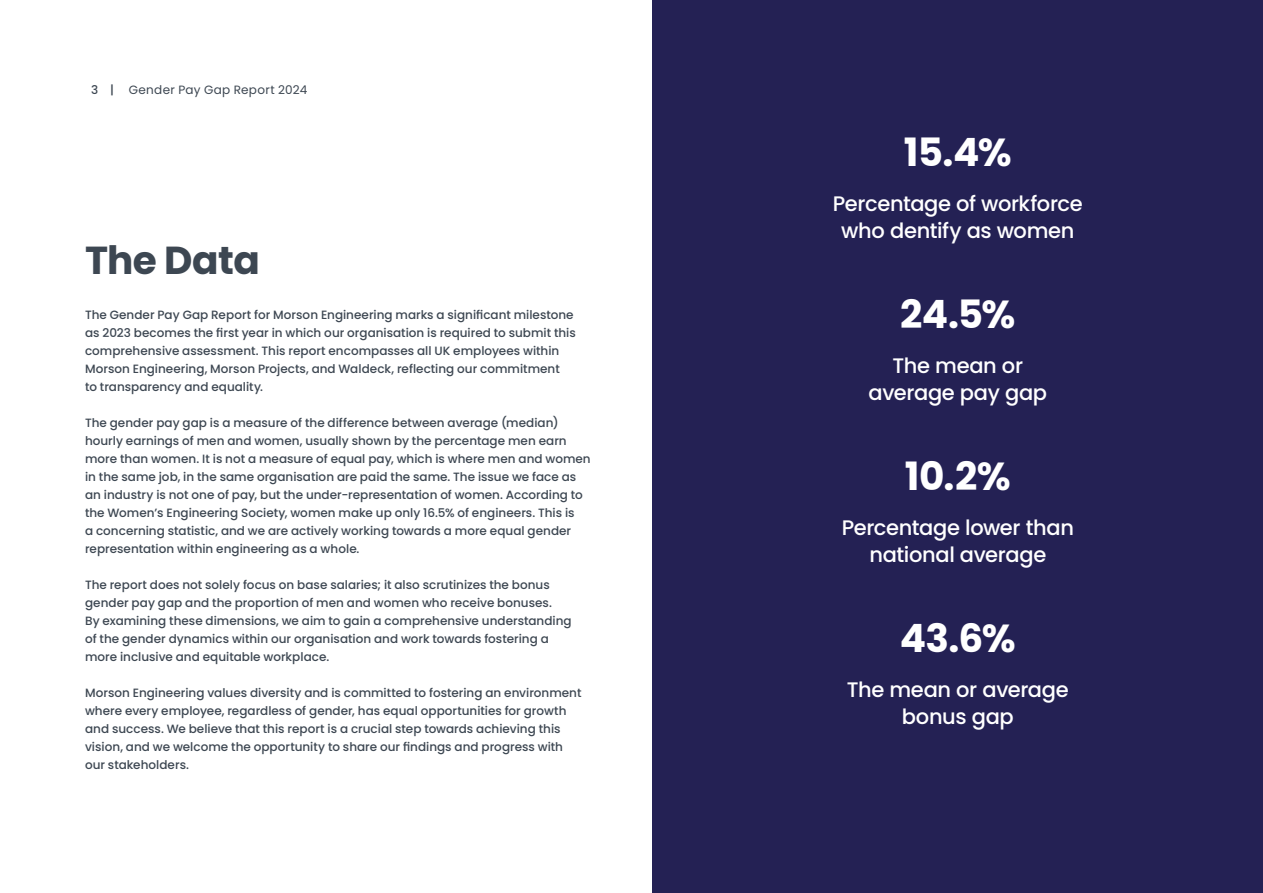
<style>
.page{position:relative;width:1263px;height:893px;background:#fff}
.page>*{position:absolute;margin:0;border:0;box-sizing:border-box;transform-origin:0 0}
.t1{font:700 39px "Poppins";letter-spacing:-.02em;color:#fff}
.t2{font:700 39px "Poppins";letter-spacing:-.015em;color:#3d4752}
.t3{font:500 21px/27px "Poppins";letter-spacing:-.015em;color:#fff;text-align:center}
.t4{font:500 12px/18px "Poppins";color:#3d4752}
.t5{font:12px "Poppins";letter-spacing:.025em;color:#3d4752}
.s1{font-weight:500}
</style>
<div class="page">
<div style="left:653px;top:0;width:610px;height:893px;background:#242154"></div>
<p class="t5" style="left:91px;top:83px;width:218px"><span class="s1">3 |</span> Gender Pay Gap Report 2024</p>
<h1 class="t2" style="left:85px;top:238px;width:176px">The Data</h1>
<p class="t4" style="left:85px;top:306px;width:492px">The Gender Pay Gap Report for Morson Engineering marks a significant milestone as 2023 becomes the first year in which our organisation is required to submit this comprehensive assessment. This report encompasses all UK employees within Morson Engineering, Morson Projects, and Waldeck, reflecting our commitment<br>to transparency and equality.</p>
<p class="t4" style="left:85px;top:414px;width:507px">The gender pay gap is a measure of the difference between average (median) hourly earnings of men and women, usually shown by the percentage men earn more than women. It is not a measure of equal pay, which is where men and women in the same job, in the same organisation are paid the same. The issue we face as an industry is not one of pay, but the under-representation of women. According to the Women’s Engineering Society, women make up only 16.5% of engineers. This is<br>a concerning statistic, and we are actively working towards a more equal gender representation within engineering as a whole.</p>
<p class="t4" style="left:85px;top:576px;width:488px">The report does not solely focus on base salaries; it also scrutinizes the bonus gender pay gap and the proportion of men and women who receive bonuses.<br>By examining these dimensions, we aim to gain a comprehensive understanding of the gender dynamics within our organisation and work towards fostering a more inclusive and equitable workplace.</p>
<p class="t4" style="left:85px;top:684px;width:498px">Morson Engineering values diversity and is committed to fostering an environment where every employee, regardless of gender, has equal opportunities for growth and success. We believe that this report is a crucial step towards achieving this vision, and we welcome the opportunity to share our findings and progress with our stakeholders.</p>
<h1 class="t1" style="left:904px;top:130px;width:109px">15.4%</h1>
<h2 class="t3" style="left:833px;top:190px;width:251px">Percentage of workforce who dentify as women</h2>
<h1 class="t1" style="left:900px;top:292px;width:117px">24.5%</h1>
<h2 class="t3" style="left:868px;top:352px;width:180px">The mean or average pay gap</h2>
<h1 class="t1" style="left:905px;top:454px;width:107px">10.2%</h1>
<h2 class="t3" style="left:842px;top:514px;width:234px">Percentage lower than national average</h2>
<h1 class="t1" style="left:900px;top:616px;width:118px">43.6%</h1>
<h2 class="t3" style="left:847px;top:676px;width:223px">The mean or average bonus gap</h2>
</div>
